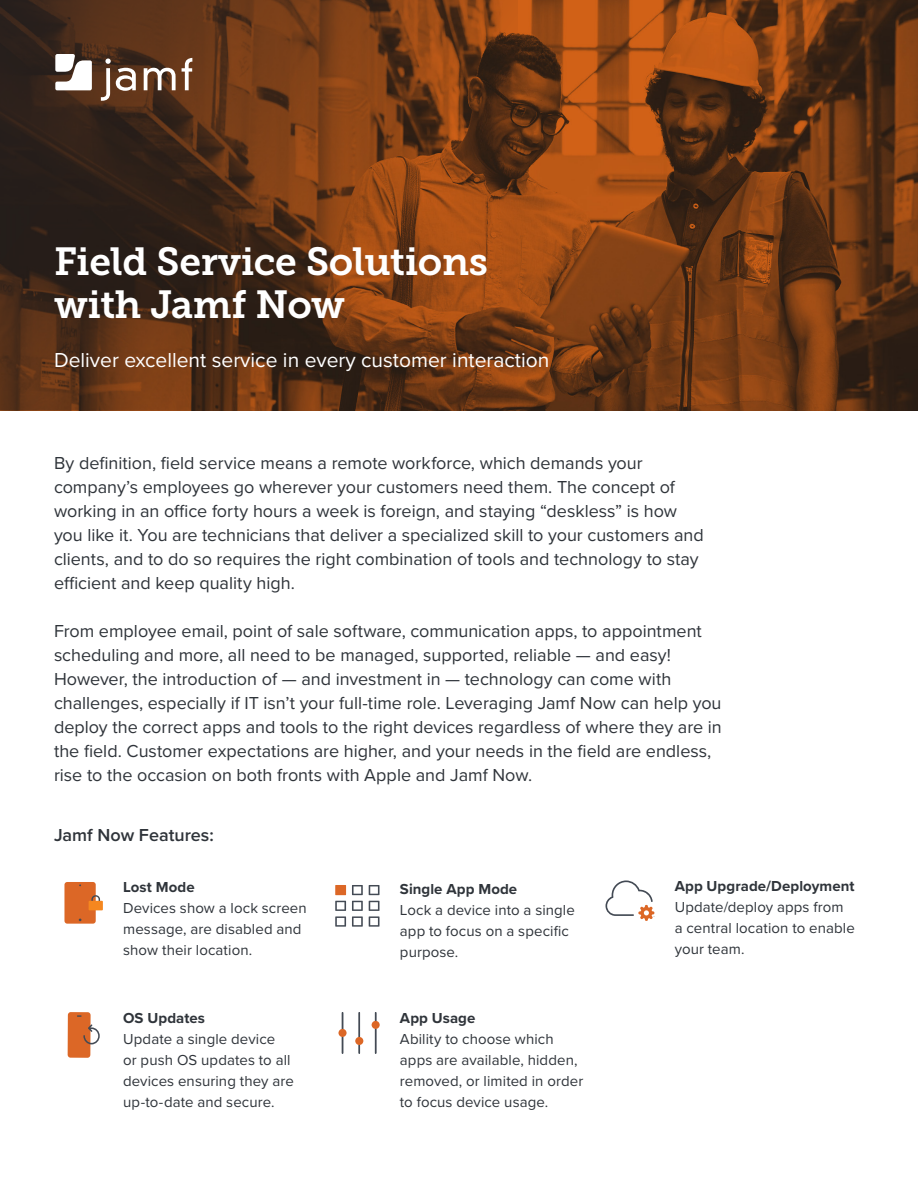
<style>
.page{position:relative;width:918px;height:1188px;background:#fff}
.page>*{position:absolute;margin:0;border:0;box-sizing:border-box;transform-origin:0 0}
.t1{font:39px/43.5px "Museo Slab 700";letter-spacing:-.01em;color:#fff}
.t2{font:21px "Proxima Nova";color:#fff}
.t3{font:18px/24px "Proxima Nova";color:#2f343a}
.t4{font:600 18px "Proxima Nova";color:#2f343a}
.t5{font:15px/21px "Proxima Nova";letter-spacing:.005em;color:#2f343a}
.t6{font:700 15px "Proxima Nova";letter-spacing:.005em;color:#2f343a}
</style>
<div class="page">
<img style="left:518px;top:0;width:400px;height:410px">
<svg style="left:0;top:0;width:518px;height:410px;background:#5e3216"></svg>
<svg style="left:144px;top:68px;width:32px;height:22px"></svg>
<svg style="left:182px;top:58px;width:10px;height:32px"></svg>
<svg style="left:101px;top:59px;width:35px;height:42px"></svg>
<svg style="left:55px;top:54px;width:37px;height:36px"></svg>
<svg style="left:606px;top:880px;width:48px;height:41px"></svg>
<div style="left:64px;top:882px;width:32px;height:42px;background:#dc6726;border-radius:3px"></div>
<svg style="left:91px;top:895px;width:9px;height:6px"></svg>
<div style="left:89px;top:901px;width:14px;height:9px;background:#f5871f"></div>
<svg style="left:352px;top:885px;width:11px;height:10px"></svg>
<svg style="left:369px;top:885px;width:11px;height:10px"></svg>
<svg style="left:335px;top:901px;width:11px;height:26px"></svg>
<svg style="left:352px;top:901px;width:11px;height:26px"></svg>
<svg style="left:369px;top:901px;width:11px;height:26px"></svg>
<div style="left:335px;top:885px;width:11px;height:10px;background:#dc6726"></div>
<div style="left:68px;top:1012px;width:23px;height:46px;background:#dc6726;border-radius:3px"></div>
<svg style="left:83px;top:1024px;width:17px;height:20px"></svg>
<svg style="left:342px;top:1037px;width:1px;height:17px"></svg>
<svg style="left:342px;top:1012px;width:1px;height:17px"></svg>
<svg style="left:375px;top:1029px;width:1px;height:25px"></svg>
<svg style="left:359px;top:1012px;width:1px;height:25px"></svg>
<div style="left:338px;top:1029px;width:9px;height:8px;background:#dc6726;border-radius:50%"></div>
<div style="left:355px;top:1037px;width:8px;height:8px;background:#dc6726;border-radius:50%"></div>
<div style="left:372px;top:1021px;width:8px;height:8px;background:#dc6726;border-radius:50%"></div>
<p class="t1" style="left:54px;top:240px;width:436px">Field Service Solutions with Jamf Now</p>
<p class="t2" style="left:54px;top:348px;width:497px">Deliver excellent service in every customer interaction</p>
<p class="t3" style="left:54px;top:452px;width:651px">By definition, field service means a remote workforce, which demands your company’s employees go wherever your customers need them. The concept of working in an office forty hours a week is foreign, and staying “deskless” is how you like it. You are technicians that deliver a specialized skill to your customers and clients, and to do so requires the right combination of tools and technology to stay efficient and keep quality high.</p>
<p class="t3" style="left:54px;top:620px;width:669px">From employee email, point of sale software, communication apps, to appointment scheduling and more, all need to be managed, supported, reliable — and easy!<br>However, the introduction of — and investment in — technology can come with challenges, especially if IT isn’t your full-time role. Leveraging Jamf Now can help you deploy the correct apps and tools to the right devices regardless of where they are in the field. Customer expectations are higher, and your needs in the field are endless, rise to the occasion on both fronts with Apple and Jamf Now.</p>
<p class="t4" style="left:54px;top:824px;width:161px">Jamf Now Features:</p>
<p class="t6" style="left:123px;top:876px;width:73px">Lost Mode</p>
<p class="t5" style="left:123px;top:898px;width:185px">Devices show a lock screen message, are disabled and show their location.</p>
<p class="t6" style="left:123px;top:1006px;width:83px">OS Updates</p>
<p class="t5" style="left:123px;top:1028px;width:172px">Update a single device<br>or push OS updates to all devices ensuring they are up-to-date and secure.</p>
<p class="t6" style="left:400px;top:878px;width:119px">Single App Mode</p>
<p class="t5" style="left:400px;top:900px;width:177px">Lock a device into a single app to focus on a specific purpose.</p>
<p class="t6" style="left:400px;top:1006px;width:77px">App Usage</p>
<p class="t5" style="left:400px;top:1028px;width:185px">Ability to choose which apps are available, hidden, removed, or limited in order to focus device usage.</p>
<p class="t6" style="left:675px;top:875px;width:181px">App Upgrade/Deployment</p>
<p class="t5" style="left:675px;top:897px;width:182px">Update/deploy apps from a central location to enable your team.</p>
</div>
